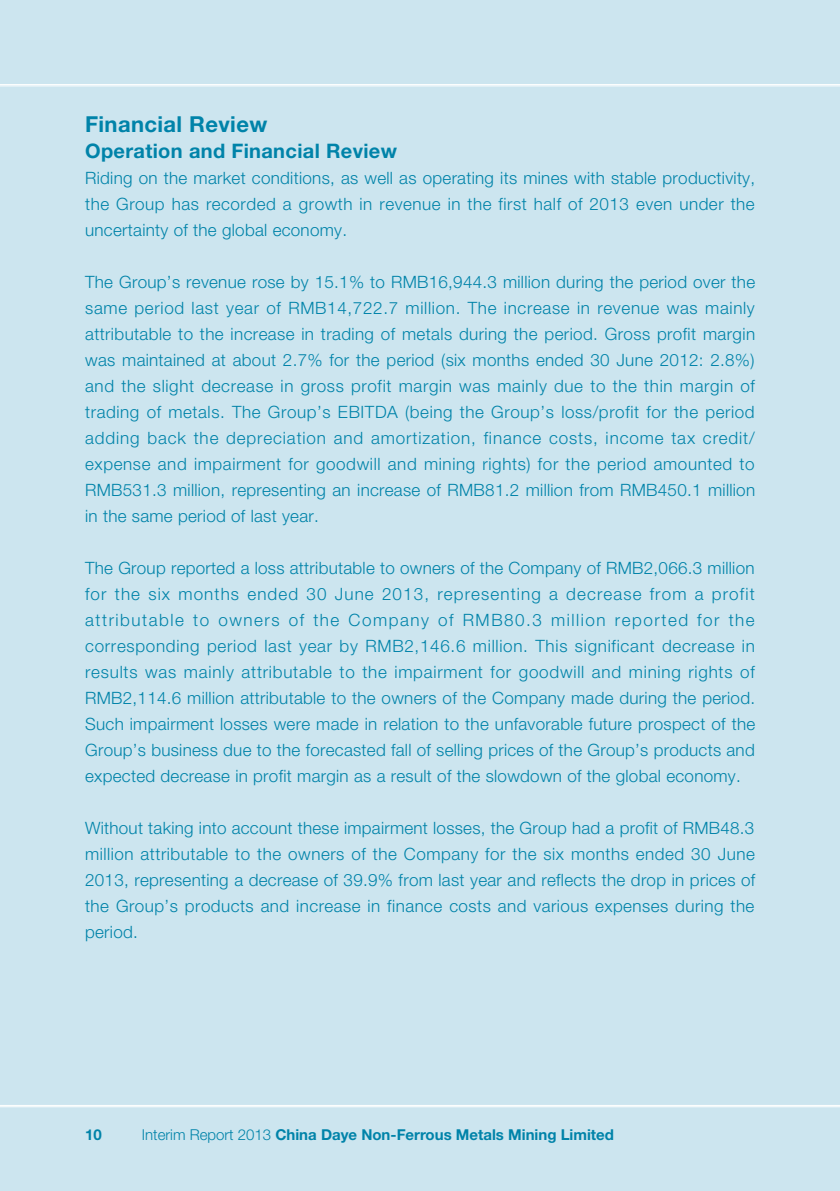
<style>
.page{position:relative;width:840px;height:1191px;background:#fff}
.page>*{position:absolute;margin:0;border:0;box-sizing:border-box;transform-origin:0 0}
.t1{font:700 22px "Helvetica Neue LT Std";letter-spacing:.015em;color:#0083a9}
.t2{font:700 20px "Helvetica Neue LT Std";letter-spacing:.015em;color:#0083a9}
.t3{font:300 17px/26px "Helvetica Neue LT Std";letter-spacing:.015em;color:#0083a9;text-align:justify}
.t4{font:700 15px "Helvetica Neue LT Std";color:#0083a9}
.s1{font-weight:300}
</style>
<div class="page">
<div style="left:0;top:0;width:839px;height:1191px;background:#cce5ef"></div>
<hr style="left:0;top:1105px;width:839px;height:1px;background:#fff">
<hr style="left:0;top:1106px;width:839px;height:1px;background:#fff">
<hr style="left:0;top:84px;width:839px;height:1px;background:#fff">
<hr style="left:0;top:86px;width:839px;height:1px;background:#fff">
<p class="t1" style="left:85px;top:110px;width:183px">Financial Review</p>
<p class="t2" style="left:85px;top:138px;width:313px">Operation and Financial Review</p>
<p class="t3" style="left:85px;top:164px;width:671px">Riding on the market conditions, as well as operating its mines with stable productivity, the Group has recorded a growth in revenue in the first half of 2013 even under the uncertainty of the global economy.</p>
<p class="t3" style="left:85px;top:268px;width:671px">The Group’s revenue rose by 15.1% to RMB16,944.3 million during the period over the same period last year of RMB14,722.7 million. The increase in revenue was mainly attributable to the increase in trading of metals during the period. Gross profit margin was maintained at about 2.7% for the period (six months ended 30 June 2012: 2.8%) and the slight decrease in gross profit margin was mainly due to the thin margin of trading of metals. The Group’s EBITDA (being the Group’s loss/profit for the period adding back the depreciation and amortization, finance costs, income tax credit/ expense and impairment for goodwill and mining rights) for the period amounted to RMB531.3 million, representing an increase of RMB81.2 million from RMB450.1 million in the same period of last year.</p>
<p class="t3" style="left:85px;top:554px;width:671px">The Group reported a loss attributable to owners of the Company of RMB2,066.3 million for the six months ended 30 June 2013, representing a decrease from a profit attributable to owners of the Company of RMB80.3 million reported for the corresponding period last year by RMB2,146.6 million. This significant decrease in results was mainly attributable to the impairment for goodwill and mining rights of RMB2,114.6 million attributable to the owners of the Company made during the period.<br>Such impairment losses were made in relation to the unfavorable future prospect of the Group’s business due to the forecasted fall of selling prices of the Group’s products and expected decrease in profit margin as a result of the slowdown of the global economy.</p>
<p class="t3" style="left:85px;top:814px;width:671px">Without taking into account these impairment losses, the Group had a profit of RMB48.3 million attributable to the owners of the Company for the six months ended 30 June 2013, representing a decrease of 39.9% from last year and reflects the drop in prices of the Group’s products and increase in finance costs and various expenses during the period.</p>
<p class="t4" style="left:85px;top:1125px;width:18px">10</p>
<p class="t4" style="left:142px;top:1125px;width:473px"><span class="s1">Interim Report 2013</span> China Daye Non-Ferrous Metals Mining Limited</p>
</div>
